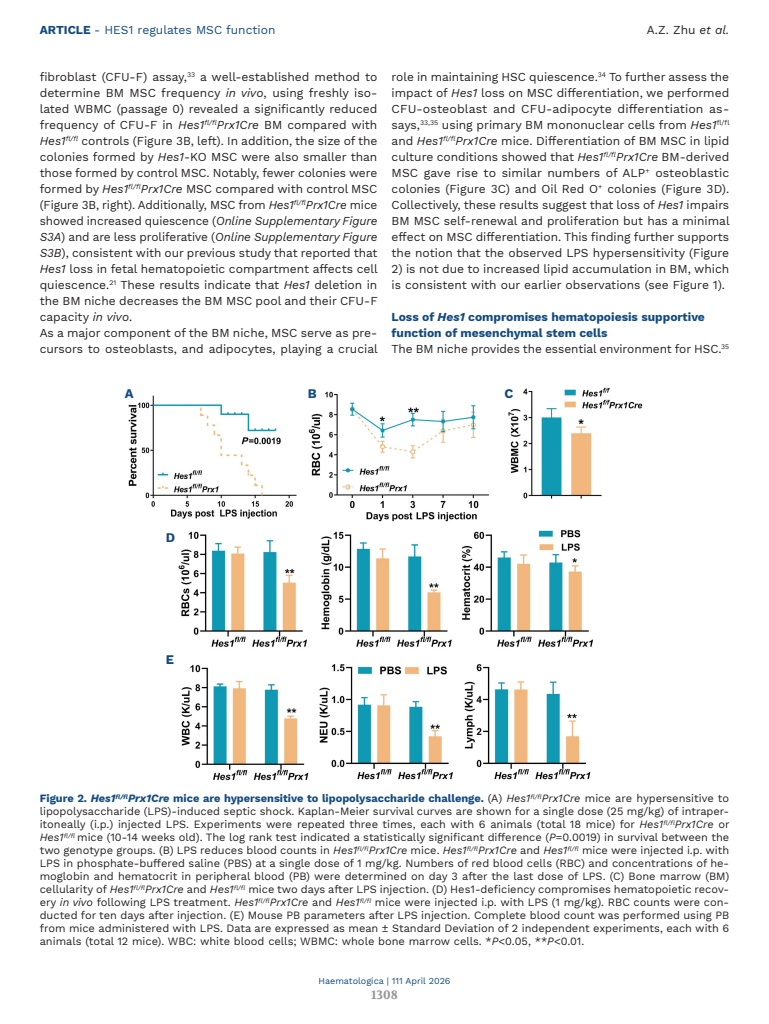
<style>
.page{position:relative;width:769px;height:1024px;background:#fff}
.page>*{position:absolute;margin:0;border:0;box-sizing:border-box;transform-origin:0 0}
.LETTERE_Figure{font:700 13px "Work Sans";color:#134a80}
.TESTO{font:12px/16px "Work Sans";color:#231f20;text-align:justify}
.TITOLETTO_Blu{font:700 12px/16px "Work Sans";color:#134a80}
.t1{font:12px "Work Sans";color:#134a80}
.t2{font:700 12px "Volkhov";color:#939598}
.DIDA_Figura{font:11px/13px "Work Sans";color:#231f20;text-align:justify}
.t3{font:9px "Work Sans";color:#134a80}
.s1{font-weight:700}
.s2{font-style:italic}
.s3{font-weight:700;color:#134a80}
.s4{font-weight:700;font-style:italic;color:#134a80}
</style>
<div class="page">
<img style="left:128px;top:387px;width:514px;height:394px">
<p class="t1" style="left:40px;top:23px;width:237px"><span class="s1">ARTICLE</span> - HES1 regulates MSC function</p>
<p class="TESTO" style="left:646px;top:22px;width:84px">A.Z. Zhu <span class="s2">et al.</span></p>
<p class="TESTO" style="left:40px;top:70px;width:339px">fibroblast (CFU-F) assay,<sup>33</sup> a well-established method to determine BM MSC frequency <span class="s2">in vivo</span>, using freshly iso&shy;lated WBMC (passage 0) revealed a significantly reduced frequency of CFU-F in <span class="s2">Hes1</span><sup>fl/fl</sup><span class="s2">Prx1Cre</span> BM compared with <span class="s2">Hes1</span><sup>fl/fl</sup> controls (Figure 3B, left). In addition, the size of the colonies formed by <span class="s2">Hes1</span>-KO MSC were also smaller than those formed by control MSC. Notably, fewer colonies were formed by <span class="s2">Hes1</span><sup>fl/fl</sup><span class="s2">Prx1Cre</span> MSC compared with control MSC (Figure 3B, right). Additionally, MSC from <span class="s2">Hes1</span><sup>fl/fl</sup><span class="s2">Prx1Cre</span> mice showed increased quiescence (<span class="s2">Online Supplementary Figure S3A</span>) and are less proliferative (<span class="s2">Online Supplementary Figure S3B</span>), consistent with our previous study that reported that <span class="s2">Hes1</span> loss in fetal hematopoietic compartment affects cell quiescence.<sup>21</sup> These results indicate that <span class="s2">Hes1</span> deletion in the BM niche decreases the BM MSC pool and their CFU-F capacity <span class="s2">in vivo</span>.</p>
<p class="TESTO" style="left:40px;top:326px;width:339px">As a major component of the BM niche, MSC serve as pre&shy;cursors to osteoblasts, and adipocytes, playing a crucial</p>
<p class="TESTO" style="left:391px;top:70px;width:339px">role in maintaining HSC quiescence.<sup>34</sup> To further assess the impact of <span class="s2">Hes1</span> loss on MSC differentiation, we performed CFU-osteoblast and CFU-adipocyte differentiation as&shy;says,<sup>33,35</sup> using primary BM mononuclear cells from <span class="s2">Hes1</span><sup>fl/fl </sup>and <span class="s2">Hes1</span><sup>fl/fl</sup><span class="s2">Prx1Cre</span> mice. Differentiation of BM MSC in lipid culture conditions showed that <span class="s2">Hes1</span><sup>fl/fl</sup><span class="s2">Prx1Cre</span> BM-derived MSC gave rise to similar numbers of ALP<sup>+</sup> osteoblastic colonies (Figure 3C) and Oil Red O<sup>+</sup> colonies (Figure 3D).<br>Collectively, these results suggest that loss of <span class="s2">Hes1</span> impairs BM MSC self-renewal and proliferation but has a minimal effect on MSC differentiation. This finding further supports the notion that the observed LPS hypersensitivity (Figure</p>
<p class="TESTO" style="left:391px;top:262px;width:339px">2) is not due to increased lipid accumulation in BM, which is consistent with our earlier observations (see Figure 1).</p>
<p class="TITOLETTO_Blu" style="left:391px;top:310px;width:315px">Loss of <span class="s2">Hes1</span> compromises hematopoiesis supportive function of mesenchymal stem cells</p>
<p class="TESTO" style="left:391px;top:342px;width:339px">The BM niche provides the essential environment for HSC.<sup>35</sup></p>
<p class="LETTERE_Figure" style="left:125px;top:385px;width:10px">A</p>
<p class="LETTERE_Figure" style="left:308px;top:385px;width:10px">B</p>
<p class="LETTERE_Figure" style="left:504px;top:385px;width:10px">C</p>
<p class="LETTERE_Figure" style="left:166px;top:529px;width:11px">D</p>
<p class="LETTERE_Figure" style="left:166px;top:651px;width:10px">E</p>
<p class="DIDA_Figura" style="left:40px;top:792px;width:691px"><span class="s3">Figure 2.</span> <span class="s4">Hes1</span><sup>fl/fl</sup><span class="s4">Prx1Cre</span> <span class="s3">mice are hypersensitive to lipopolysaccharide challenge.</span> (A) <span class="s2">Hes1</span><sup>fl/fl</sup><span class="s2">Prx1Cre</span> mice are hypersensitive to lipopolysaccharide (LPS)-induced septic shock. Kaplan-Meier survival curves are shown for a single dose (25 mg/kg) of intraper&shy;itoneally (i.p.) injected LPS. Experiments were repeated three times, each with 6 animals (total 18 mice) for <span class="s2">Hes1</span><sup>fl/fl</sup><span class="s2">Prx1Cre</span> or <span class="s2">Hes1</span><sup>fl/fl</sup> mice (10-14 weeks old). The log rank test indicated a statistically significant difference (<span class="s2">P</span>=0.0019) in survival between the two genotype groups. (B) LPS reduces blood counts in <span class="s2">Hes1</span><sup>fl/fl</sup><span class="s2">Prx1Cre</span> mice. <span class="s2">Hes1</span><sup>fl/fl</sup><span class="s2">Prx1Cre</span> and <span class="s2">Hes1</span><sup>fl/fl</sup> mice were injected i.p. with LPS in phosphate-buffered saline (PBS) at a single dose of 1 mg/kg. Numbers of red blood cells (RBC) and concentrations of he&shy;moglobin and hematocrit in peripheral blood (PB) were determined on day 3 after the last dose of LPS. (C) Bone marrow (BM) cellularity of <span class="s2">Hes1</span><sup>fl/fl</sup><span class="s2">Prx1Cre</span> and <span class="s2">Hes1</span><sup>fl/fl</sup> mice two days after LPS injection. (D) Hes1-deficiency compromises hematopoietic recov&shy;ery <span class="s2">in vivo</span> following LPS treatment. <span class="s2">Hes1</span><sup>fl/fl</sup><span class="s2">Prx1Cre</span> and <span class="s2">Hes1</span><sup>fl/fl</sup> mice were injected i.p. with LPS (1 mg/kg). RBC counts were con&shy;ducted for ten days after injection. (E) Mouse PB parameters after LPS injection. Complete blood count was performed using PB from mice administered with LPS. Data are expressed as mean ± Standard Deviation of 2 independent experiments, each with 6 animals (total 12 mice). WBC: white blood cells; WBMC: whole bone marrow cells. *<span class="s2">P</span>&lt;0.05, **<span class="s2">P</span>&lt;0.01.</p>
<p class="t3" style="left:318px;top:975px;width:133px">Haematologica | 111 April 2026</p>
<p class="t2" style="left:371px;top:987px;width:28px">1308</p>
</div>
